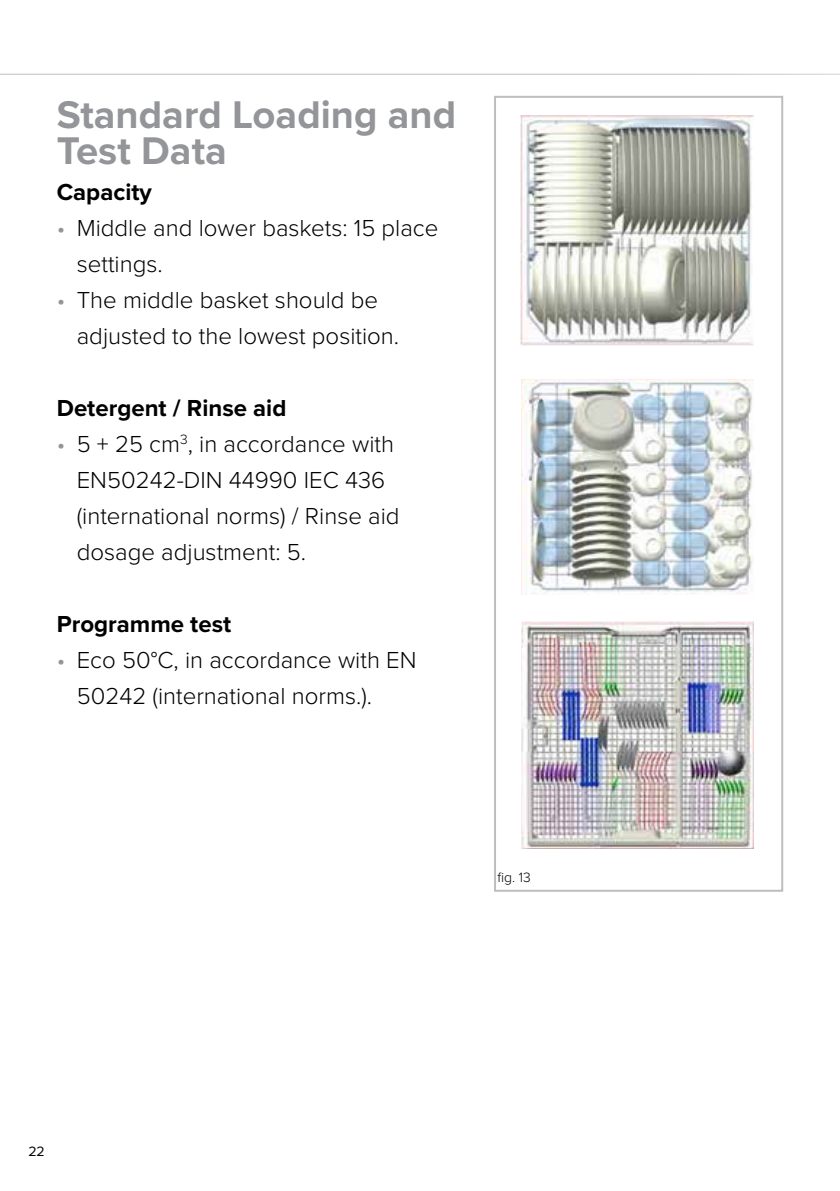
<style>
.page{position:relative;width:840px;height:1191px;background:#fff}
.page>*{position:absolute;margin:0;border:0;box-sizing:border-box;transform-origin:0 0}
.t1{font:700 40px/36px "Proxima Nova";color:#939598}
.t2{font:300 24px/36px "Proxima Nova";color:#000}
.t3{font:700 24px "Proxima Nova";color:#000}
.t4{font:300 14px "Proxima Nova";color:#000}
.t5{font:14px "Proxima Nova";color:#000}
.s1{color:#939598}
</style>
<div class="page">
<hr style="left:0;top:74px;width:839px;height:1px;background:#bcbec0">
<div style="left:493px;top:96px;width:289px;height:795px;background:#fff;border:2px solid #bcbec0"></div>
<img style="left:520px;top:116px;width:233px;height:229px">
<img style="left:521px;top:379px;width:232px;height:215px">
<img style="left:521px;top:622px;width:232px;height:226px">
<h1 class="t1" style="left:57px;top:98px;width:401px">Standard Loading and<br>Test Data</h1>
<p class="t3" style="left:57px;top:178px;width:97px">Capacity</p>
<p class="t2" style="left:77px;top:210px;width:363px;text-indent:-20px"><span class="s1">•</span> Middle and lower baskets: 15 place settings.</p>
<p class="t2" style="left:77px;top:282px;width:324px;text-indent:-20px"><span class="s1">•</span> The middle basket should be adjusted to the lowest position.</p>
<p class="t3" style="left:57px;top:394px;width:231px">Detergent / Rinse aid</p>
<p class="t2" style="left:77px;top:426px;width:324px;text-indent:-20px"><span class="s1">•</span> 5 + 25 cm<sup>3</sup>, in accordance with<br>EN50242-DIN 44990 IEC 436 (international norms) / Rinse aid dosage adjustment: 5.</p>
<p class="t3" style="left:57px;top:610px;width:176px">Programme test</p>
<p class="t2" style="left:77px;top:642px;width:341px;text-indent:-20px"><span class="s1">•</span> Eco 50°C, in accordance with EN<br>50242 (international norms.).</p>
<p class="t4" style="left:497px;top:868px;width:35px">fig. 13</p>
<p class="t5" style="left:28px;top:1143px;width:18px">22</p>
</div>
